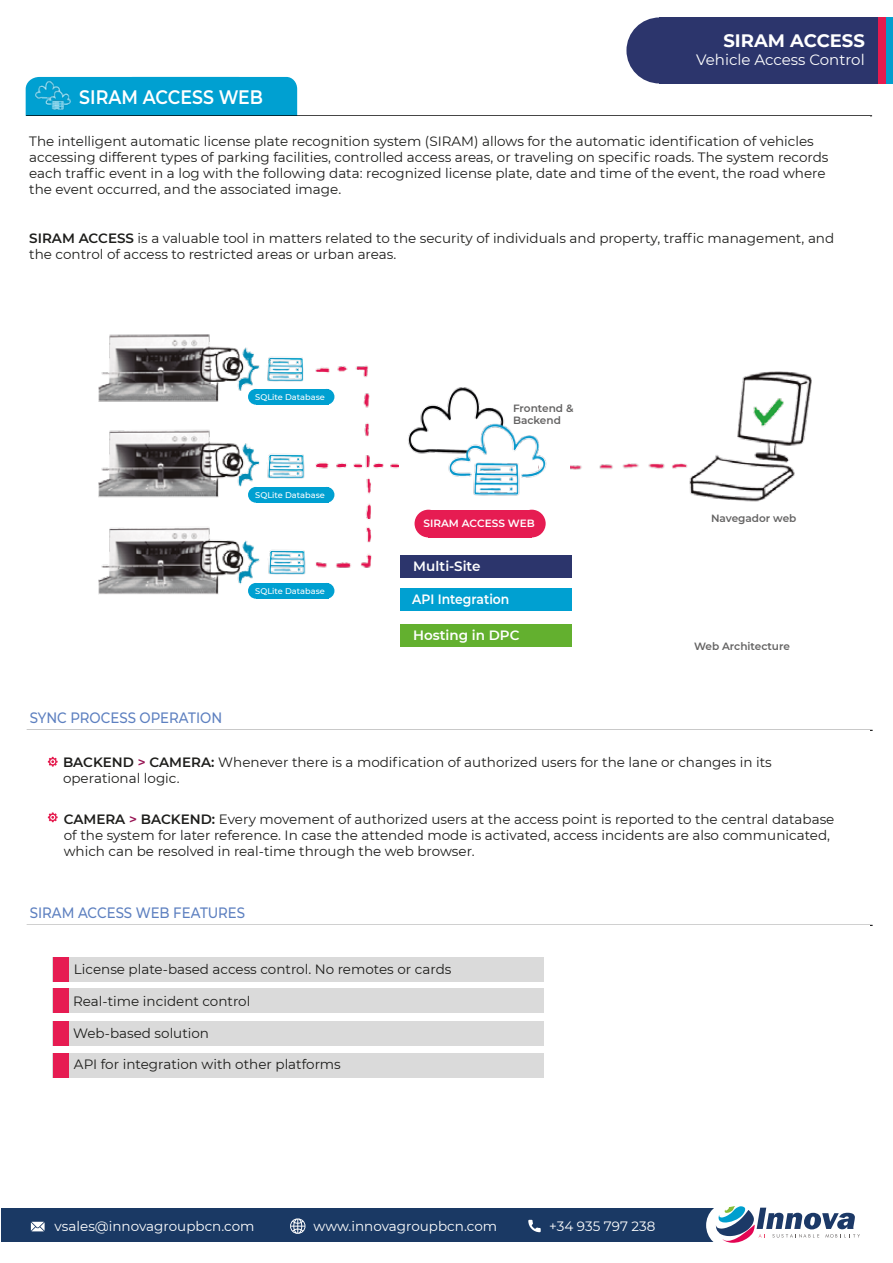
<style>
.page{position:relative;width:893px;height:1263px;background:#fff}
.page>*{position:absolute;margin:0;border:0;box-sizing:border-box;transform-origin:0 0}
.t1{font:600 19.5px "Montserrat";color:#fff;scale:.89 1}
.t2{font:700 18px "Montserrat";color:#fff}
.t3{font:500 15px "Montserrat";color:#5d80c0;scale:.89 1}
.t4{font:15px "Montserrat";color:#fff}
.t5{font:13.5px/16.2px "Montserrat";color:#1d1d1b}
.t6{font:13.5px "Montserrat";color:#fff}
.t7{font:600 13.5px "Montserrat";color:#fff}
.t8{font:600 13.5px "Montserrat";color:#fff;scale:.92 1}
.t9{font:600 10.5px/11.9px "Montserrat";color:#646363}
.t10{font:600 10.5px "Montserrat";color:#fff}
.t11{font:500 8.25px "Montserrat";color:#fff}
.s1{font-weight:600}
.s2{font-weight:600;color:#961252}
</style>
<div class="page">
<div style="left:26px;top:77px;width:104px;height:38px;background:#00a0d1"></div>
<div style="left:122px;top:77px;width:175px;height:51px;background:#00a0d1;border-radius:11px"></div>
<hr style="left:26px;top:115px;width:846px;height:1px;background:#000101">
<div style="left:659px;top:17px;width:234px;height:66px;background:#2c356c"></div>
<div style="left:626px;top:17px;width:66px;height:66px;background:#2c356c;border-radius:50%"></div>
<div style="left:885px;top:17px;width:8px;height:66px;background:#029ece"></div>
<div style="left:878px;top:17px;width:8px;height:66px;background:#e51b4e"></div>
<div style="left:1px;top:1208px;width:731px;height:34px;background:#1a3964"></div>
<div style="left:706px;top:1202px;width:46px;height:46px;background:#fff;border-radius:50%"></div>
<svg style="left:716px;top:1206px;width:144px;height:37px"></svg>
<svg style="left:31px;top:1222px;width:14px;height:9px"></svg>
<svg style="left:528px;top:1220px;width:13px;height:12px"></svg>
<svg style="left:290px;top:1218px;width:16px;height:16px"></svg>
<div style="left:23px;top:116px;width:846px;height:25px;background:#fff"></div>
<img style="left:34px;top:77px;width:39px;height:36px">
<div style="left:428px;top:510px;width:104px;height:27px;background:#e61c52"></div>
<div style="left:415px;top:510px;width:27px;height:27px;background:#e61c52;border-radius:50%"></div>
<div style="left:518px;top:510px;width:28px;height:27px;background:#e61c52;border-radius:50%"></div>
<img style="left:98px;top:334px;width:162px;height:261px">
<img style="left:315px;top:365px;width:83px;height:227px">
<img style="left:267px;top:356px;width:37px;height:26px">
<img style="left:267px;top:453px;width:38px;height:26px">
<img style="left:268px;top:549px;width:37px;height:26px">
<img style="left:570px;top:463px;width:118px;height:7px">
<img style="left:690px;top:371px;width:122px;height:131px">
<div style="left:807px;top:441px;width:12px;height:13px;background:#fff"></div>
<div style="left:400px;top:555px;width:172px;height:23px;background:#2c356c"></div>
<div style="left:400px;top:588px;width:172px;height:22px;background:#00a0d1"></div>
<div style="left:400px;top:624px;width:172px;height:22px;background:#63b02f"></div>
<img style="left:408px;top:387px;width:139px;height:127px">
<div style="left:256px;top:389px;width:73px;height:16px;background:#00a0d1"></div>
<div style="left:248px;top:389px;width:16px;height:16px;background:#00a0d1;border-radius:50%"></div>
<div style="left:319px;top:389px;width:15px;height:16px;background:#00a0d1;border-radius:50%"></div>
<div style="left:256px;top:487px;width:73px;height:16px;background:#00a0d1"></div>
<div style="left:248px;top:487px;width:16px;height:16px;background:#00a0d1;border-radius:50%"></div>
<div style="left:319px;top:487px;width:15px;height:16px;background:#00a0d1;border-radius:50%"></div>
<div style="left:256px;top:583px;width:73px;height:16px;background:#00a0d1"></div>
<div style="left:248px;top:583px;width:16px;height:16px;background:#00a0d1;border-radius:50%"></div>
<div style="left:319px;top:583px;width:15px;height:16px;background:#00a0d1;border-radius:50%"></div>
<div style="left:52px;top:957px;width:492px;height:24px;background:#dadada"></div>
<div style="left:53px;top:989px;width:491px;height:24px;background:#dadada"></div>
<div style="left:52px;top:1021px;width:492px;height:24px;background:#dadada"></div>
<div style="left:52px;top:1053px;width:492px;height:24px;background:#dadada"></div>
<div style="left:53px;top:957px;width:16px;height:24px;background:#e61c52"></div>
<div style="left:53px;top:989px;width:16px;height:24px;background:#e61c52"></div>
<div style="left:53px;top:1021px;width:16px;height:24px;background:#e61c52"></div>
<div style="left:53px;top:1053px;width:16px;height:24px;background:#e61c52"></div>
<hr style="left:27px;top:730px;width:846px;height:1px;background:#000101">
<svg style="left:48px;top:757px;width:10px;height:10px"></svg>
<svg style="left:48px;top:812px;width:10px;height:10px"></svg>
<hr style="left:27px;top:925px;width:846px;height:1px;background:#000101">
<h1 class="t1" style="left:79px;top:83px;width:208px">SIRAM ACCESS WEB</h1>
<h2 class="t2" style="left:723px;top:28px;width:143px">SIRAM ACCESS</h2>
<p class="t4" style="left:696px;top:50px;width:170px">Vehicle Access Control</p>
<p class="t5" style="left:29px;top:132px;width:801px">The intelligent automatic license plate recognition system (SIRAM) allows for the automatic identification of vehicles accessing different types of parking facilities, controlled access areas, or traveling on specific roads. The system records each traffic event in a log with the following data: recognized license plate, date and time of the event, the road where the event occurred, and the associated image.</p>
<p class="t5" style="left:29px;top:229px;width:806px"><span class="s1">SIRAM ACCESS</span> is a valuable tool in matters related to the security of individuals and property, traffic management, and the control of access to restricted areas or urban areas.</p>
<p class="t11" style="left:255px;top:391px;width:71px">SQLite Database</p>
<p class="t11" style="left:255px;top:489px;width:71px">SQLite Database</p>
<p class="t11" style="left:255px;top:585px;width:71px">SQLite Database</p>
<p class="t9" style="left:513px;top:402px;width:62px">Frontend &amp;<br>Backend</p>
<p class="t10" style="left:423px;top:516px;width:113px">SIRAM ACCESS WEB</p>
<p class="t9" style="left:711px;top:512px;width:87px">Navegador web</p>
<p class="t7" style="left:413px;top:556px;width:69px">Multi-Site</p>
<p class="t8" style="left:412px;top:589px;width:107px">API Integration</p>
<p class="t7" style="left:413px;top:625px;width:108px">Hosting in DPC</p>
<p class="t9" style="left:694px;top:640px;width:97px">Web Architecture</p>
<p class="t3" style="left:30px;top:707px;width:218px">SYNC PROCESS OPERATION</p>
<p class="t5" style="left:63px;top:753px;width:710px"><span class="s1">BACKEND</span> <span class="s2">&gt;</span> <span class="s1">CAMERA:</span> Whenever there is a modification of authorized users for the lane or changes in its operational logic.</p>
<p class="t5" style="left:64px;top:810px;width:772px"><span class="s1">CAMERA</span> <span class="s2">&gt;</span> <span class="s1">BACKEND:</span> Every movement of authorized users at the access point is reported to the central database of the system for later reference. In case the attended mode is activated, access incidents are also communicated, which can be resolved in real-time through the web browser.</p>
<p class="t3" style="left:30px;top:902px;width:243px">SIRAM ACCESS WEB FEATURES</p>
<p class="t5" style="left:74px;top:960px;width:379px">License plate-based access control. No remotes or cards</p>
<p class="t5" style="left:73px;top:992px;width:179px">Real-time incident control</p>
<p class="t5" style="left:73px;top:1025px;width:137px">Web-based solution</p>
<p class="t5" style="left:74px;top:1056px;width:268px">API for integration with other platforms</p>
<p class="t6" style="left:55px;top:1216px;width:201px">vsales@innovagroupbcn.com</p>
<p class="t6" style="left:313px;top:1216px;width:185px">www.innovagroupbcn.com</p>
<p class="t6" style="left:549px;top:1217px;width:108px">+34 935 797 238</p>
</div>
